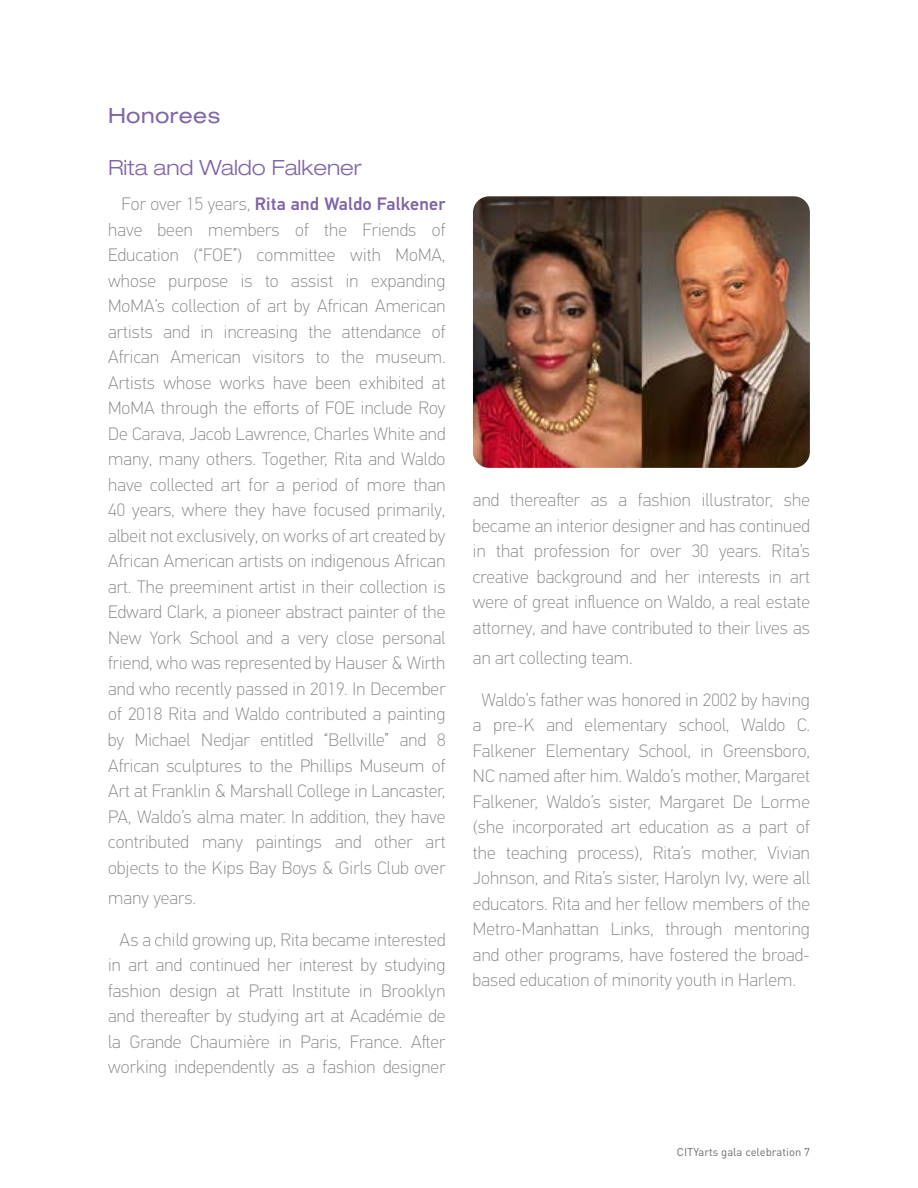
<style>
.page{position:relative;width:918px;height:1188px;background:#fff}
.page>*{position:absolute;margin:0;border:0;box-sizing:border-box;transform-origin:0 0}
.t1{font:300 expanded 21px "Helvetica Neue";color:#8064a8}
.t2{font:expanded 21px "Helvetica Neue LT Pro";letter-spacing:.02em;color:#8066a9}
.t3{font:100 18px/25.5px "PF Din Text Universal";letter-spacing:.01em;color:#888685;text-align:justify}
.t4{font:11.25px "DIN Pro";color:#6b6d6d}
.s1{font-weight:500;color:#8064a8}
</style>
<div class="page">
<img style="left:473px;top:196px;width:337px;height:272px">
<p class="t2" style="left:108px;top:103px;width:114px">Honorees</p>
<p class="t1" style="left:108px;top:155px;width:255px">Rita and Waldo Falkener</p>
<p class="t3" style="left:108px;top:193px;width:339px;text-indent:13px">For over 15 years, <span class="s1">Rita and Waldo Falkener </span>have been members of the Friends of Education (“FOE”) committee with MoMA, whose purpose is to assist in expanding MoMA’s collection of art by African American artists and in increasing the attendance of African American visitors to the museum.<br>Artists whose works have been exhibited at MoMA through the efforts of FOE include Roy De Carava, Jacob Lawrence, Charles White and many, many others. Together, Rita and Waldo have collected art for a period of more than 40 years, where they have focused primarily, albeit not exclusively, on works of art created by African American artists on indigenous African art. The preeminent artist in their collection is Edward Clark, a pioneer abstract painter of the New York School and a very close personal friend, who was represented by Hauser &amp; Wirth and who recently passed in 2019. In December of 2018 Rita and Waldo contributed a painting by Michael Nedjar entitled “Bellville” and 8<br>African sculptures to the Phillips Museum of Art at Franklin &amp; Marshall College in Lancaster, PA, Waldo’s alma mater. In addition, they have contributed many paintings and other art objects to the Kips Bay Boys &amp; Girls Club over</p>
<p class="t3" style="left:108px;top:886px;width:89px">many years.</p>
<p class="t3" style="left:108px;top:928px;width:339px;text-indent:12px">As a child growing up, Rita became interested in art and continued her interest by studying fashion design at Pratt Institute in Brooklyn and thereafter by studying art at Académie de la Grande Chaumière in Paris, France. After working independently as a fashion designer</p>
<p class="t3" style="left:473px;top:489px;width:338px">and thereafter as a fashion illustrator, she became an interior designer and has continued in that profession for over 30 years. Rita’s creative background and her interests in art were of great influence on Waldo, a real estate attorney, and have contributed to their lives as</p>
<p class="t3" style="left:473px;top:646px;width:161px">an art collecting team.</p>
<p class="t3" style="left:473px;top:688px;width:338px;text-indent:9px">Waldo’s father was honored in 2002 by having a pre-K and elementary school, Waldo C.<br>Falkener Elementary School, in Greensboro, NC named after him. Waldo’s mother, Margaret Falkener, Waldo’s sister, Margaret De Lorme (she incorporated art education as a part of the teaching process), Rita’s mother, Vivian Johnson, and Rita’s sister, Harolyn Ivy, were all educators. Rita and her fellow members of the Metro-Manhattan Links, through mentoring and other programs, have fostered the broad&shy;based education of minority youth in Harlem.</p>
<p class="t4" style="left:677px;top:1143px;width:135px">CITYarts gala celebration 7</p>
</div>
